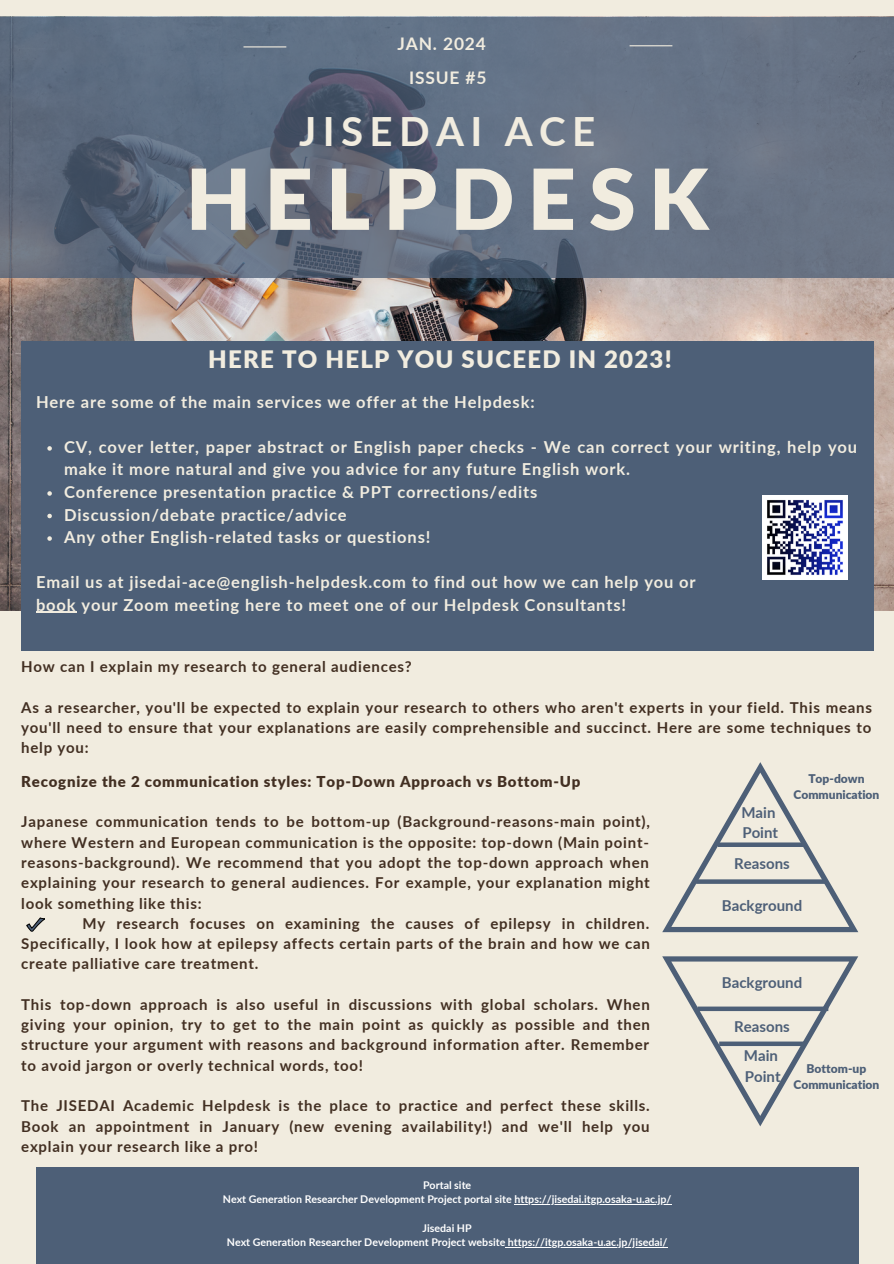
<style>
.page{position:relative;width:894px;height:1264px;background:#fff}
.page>*{position:absolute;margin:0;border:0;box-sizing:border-box;transform-origin:0 0}
.t1{font:900 84px "Lato";letter-spacing:.16em;color:#f1ecdf}
.t2{font:700 40.2px "Lato";letter-spacing:.16em;color:#f1ecdf}
.t3{font:900 24px "Lato";letter-spacing:.05em;color:#f1ecdf}
.t4{font:700 17.4px "Lato";letter-spacing:.05em;color:#f1ecdf}
.t5{font:700 16.5px/22.5px "Lato";letter-spacing:.05em;color:#f1ecdf}
.t6{font:700 15px/20.2px "Lato";letter-spacing:.05em;color:#422f22;text-align:justify}
.t7{font:900 15px "Lato";letter-spacing:.05em;color:#422f22}
.t8{font:700 15px "Lato";color:#4d5f77}
.t9{font:900 12px/16px "Lato";color:#4d5f77;text-align:center}
.t10{font:700 10.65px "Lato";color:#fff}
</style>
<div class="page">
<div style="left:0;top:0;width:893px;height:1263px;background:#f1ecdf"></div>
<img style="left:0;top:277px;width:893px;height:333px">
<svg style="left:0;top:17px;width:893px;height:260px;background:#616d80"></svg>
<hr style="left:243px;top:46px;width:43px;height:1px;background:#f1ecdf">
<hr style="left:629px;top:45px;width:43px;height:1px;background:#f1ecdf">
<div style="left:21px;top:341px;width:851px;height:309px;background:#4d5f77"></div>
<div style="left:36px;top:1167px;width:821px;height:96px;background:#4d5f77"></div>
<svg style="left:47px;top:446px;width:5px;height:4px"></svg>
<svg style="left:47px;top:491px;width:5px;height:4px"></svg>
<svg style="left:47px;top:514px;width:5px;height:4px"></svg>
<svg style="left:47px;top:536px;width:5px;height:5px"></svg>
<hr style="left:36px;top:611px;width:41px;height:2px;background:#f1ecdf">
<img style="left:762px;top:495px;width:85px;height:85px">
<svg style="left:27px;top:917px;width:18px;height:14px"></svg>
<svg style="left:662px;top:956px;width:196px;height:170px"></svg>
<svg style="left:662px;top:762px;width:196px;height:170px"></svg>
<div style="left:717px;top:842px;width:87px;height:5px;background:#4d5f77"></div>
<svg style="left:696px;top:879px;width:130px;height:4px"></svg>
<div style="left:719px;top:1041px;width:86px;height:5px;background:#4d5f77"></div>
<div style="left:697px;top:1006px;width:131px;height:5px;background:#4d5f77"></div>
<hr style="left:514px;top:1204px;width:157px;height:1px;background:#fff">
<hr style="left:505px;top:1246px;width:162px;height:1px;background:#fff">
<p class="t4" style="left:397px;top:33px;width:90px">JAN. 2024</p>
<p class="t4" style="left:409px;top:67px;width:79px">ISSUE #5</p>
<p class="t2" style="left:299px;top:106px;width:298px">JISEDAI ACE</p>
<p class="t1" style="left:186px;top:147px;width:524px">HELPDESK</p>
<p class="t3" style="left:208px;top:344px;width:465px">HERE TO HELP YOU SUCEED IN 2023!</p>
<p class="t5" style="left:36px;top:390px;width:500px">Here are some of the main services we offer at the Helpdesk:</p>
<p class="t5" style="left:64px;top:435px;width:794px">CV, cover letter, paper abstract or English paper checks - We can correct your writing, help you make it more natural and give you advice for any future English work.</p>
<p class="t5" style="left:64px;top:480px;width:474px">Conference presentation practice &amp; PPT corrections/edits</p>
<p class="t5" style="left:64px;top:503px;width:284px">Discussion/debate practice/advice</p>
<p class="t5" style="left:64px;top:525px;width:367px">Any other English-related tasks or questions!</p>
<p class="t5" style="left:36px;top:570px;width:661px">Email us at jisedai-ace@english-helpdesk.com to find out how we can help you or</p>
<p class="t5" style="left:36px;top:593px;width:591px">book your Zoom meeting here to meet one of our Helpdesk Consultants!</p>
<p class="t6" style="left:21px;top:656px;width:392px">How can I explain my research to general audiences?</p>
<p class="t6" style="left:21px;top:697px;width:852px">As a researcher, you'll be expected to explain your research to others who aren't experts in your field. This means you'll need to ensure that your explanations are easily comprehensible and succinct. Here are some techniques to help you:</p>
<p class="t7" style="left:21px;top:772px;width:560px">Recognize the 2 communication styles: Top-Down Approach vs Bottom-Up</p>
<p class="t6" style="left:21px;top:811px;width:630px">Japanese communication tends to be bottom-up (Background-reasons-main point), where Western and European communication is the opposite: top-down (Main point&shy;reasons-background). We recommend that you adopt the top-down approach when explaining your research to general audiences. For example, your explanation might look something like this:</p>
<p class="t6" style="left:21px;top:912px;width:630px;text-indent:61px">My research focuses on examining the causes of epilepsy in children.<br>Specifically, I look how at epilepsy affects certain parts of the brain and how we can create palliative care treatment.</p>
<p class="t6" style="left:21px;top:993px;width:630px">This top-down approach is also useful in discussions with global scholars. When giving your opinion, try to get to the main point as quickly as possible and then structure your argument with reasons and background information after. Remember to avoid jargon or overly technical words, too!</p>
<p class="t6" style="left:21px;top:1095px;width:630px">The JISEDAI Academic Helpdesk is the place to practice and perfect these skills.<br>Book an appointment in January (new evening availability!) and we'll help you explain your research like a pro!</p>
<p class="t10" style="left:423px;top:1178px;width:50px">Portal site</p>
<p class="t10" style="left:223px;top:1192px;width:450px">Next Generation Researcher Development Project portal site https://jisedai.itgp.osaka-u.ac.jp/</p>
<p class="t10" style="left:422px;top:1221px;width:51px">Jisedai HP</p>
<p class="t10" style="left:227px;top:1235px;width:442px">Next Generation Researcher Development Project website https://itgp.osaka-u.ac.jp/jisedai/</p>
<p class="t9" style="left:793px;top:770px;width:87px">Top-down<br>Communication</p>
<p class="t8" style="left:741px;top:803px;width:36px">Main</p>
<p class="t8" style="left:742px;top:823px;width:37px">Point</p>
<p class="t8" style="left:734px;top:854px;width:57px">Reasons</p>
<p class="t8" style="left:721px;top:896px;width:82px">Background</p>
<p class="t8" style="left:721px;top:972px;width:82px">Background</p>
<p class="t8" style="left:734px;top:1017px;width:57px">Reasons</p>
<p class="t8" style="left:743px;top:1046px;width:36px">Main</p>
<p class="t8" style="left:744px;top:1066px;width:37px">Point</p>
<p class="t9" style="left:806px;top:1059px;width:61px">Bottom-up</p>
<p class="t9" style="left:793px;top:1075px;width:87px">Communication</p>
</div>
